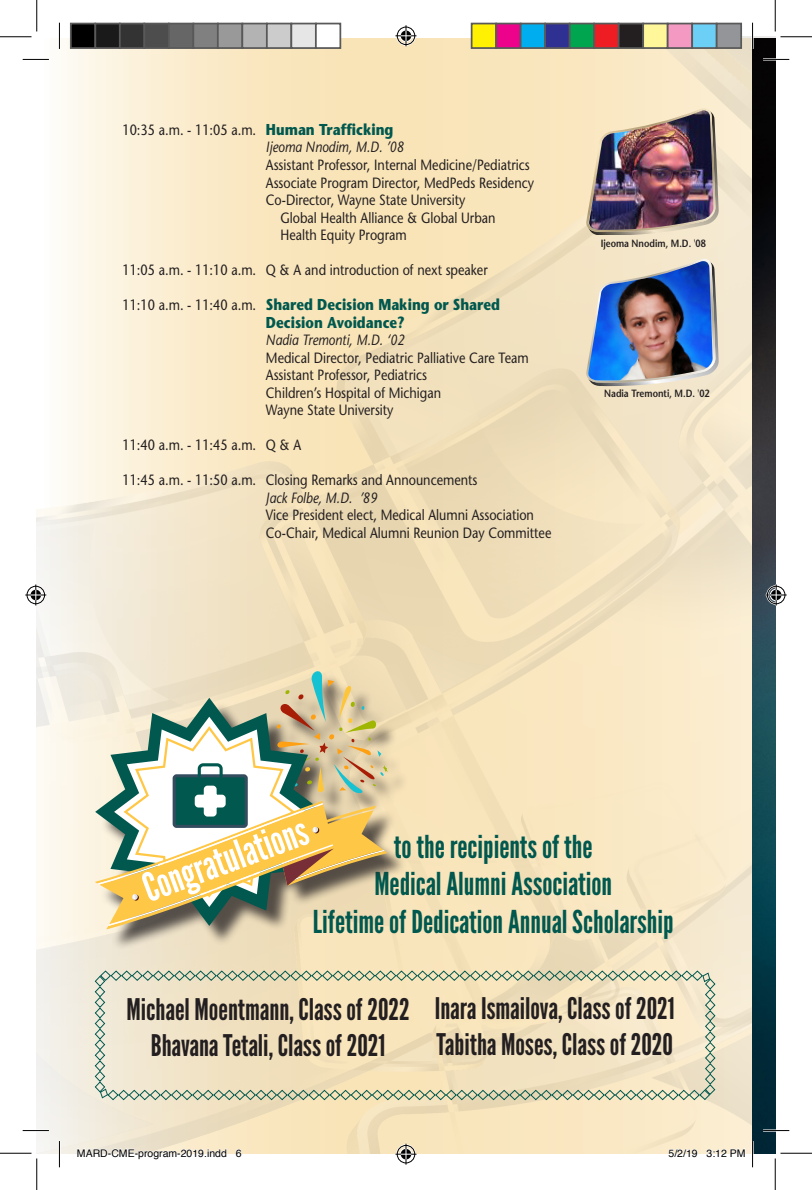
<style>
.page{position:relative;width:812px;height:1190px;background:#fff}
.page>*{position:absolute;margin:0;border:0;box-sizing:border-box;transform-origin:0 0}
.t1{font:31.5px "League Gothic";color:#00584e}
.t2{font:29.75px "League Gothic";color:#231f20}
.t3{font:700 15.75px/17.5px "Stone Sans";color:#00584e;scale:.85 1}
.t4{font:14.88px "Stone Sans";color:#231f20;scale:.85 1}
.t5{font:italic 14.88px "Stone Sans";color:#231f20;scale:.85 1}
.t6{font:600 10.5px "Stone Sans";color:#231f20;scale:.85 1}
.t7{font:10.5px "Helvetica";color:#000}
.s1{font-weight:700;font-size:15.75px;color:#00584e}
.s2{font-weight:400;font-size:14.88px;color:#231f20}
.s3{font-weight:400}
</style>
<div class="page">
<img style="left:37px;top:37px;width:738px;height:1116px">
<svg style="left:94px;top:970px;width:622px;height:131px;background:#e7dcbc"></svg>
<div style="left:99px;top:674px;width:310px;height:276px;background:#231f20;opacity:.75"></div>
<svg style="left:95px;top:670px;width:293px;height:259px"></svg>
<img style="left:752px;top:39px;width:23px;height:1114px">
<svg style="left:585px;top:108px;width:131px;height:126px;background:#ddcfb1"></svg>
<img style="left:589px;top:111px;width:125px;height:120px">
<svg style="left:585px;top:259px;width:131px;height:125px"></svg>
<img style="left:588px;top:261px;width:125px;height:120px">
<hr style="left:23px;top:58px;width:26px;height:3px;background:#fff">
<hr style="left:763px;top:58px;width:26px;height:3px;background:#fff">
<hr style="left:23px;top:1129px;width:26px;height:3px;background:#fff">
<hr style="left:763px;top:1129px;width:26px;height:3px;background:#fff">
<hr style="left:58px;top:23px;width:3px;height:26px;background:#fff">
<hr style="left:58px;top:1141px;width:3px;height:26px;background:#fff">
<hr style="left:751px;top:23px;width:3px;height:26px;background:#fff">
<hr style="left:751px;top:1141px;width:3px;height:26px;background:#fff">
<svg style="left:23px;top:59px;width:26px;height:1px"></svg>
<svg style="left:763px;top:59px;width:26px;height:1px"></svg>
<svg style="left:23px;top:1130px;width:26px;height:1px"></svg>
<svg style="left:763px;top:1130px;width:26px;height:1px"></svg>
<svg style="left:59px;top:23px;width:1px;height:26px"></svg>
<svg style="left:59px;top:1141px;width:1px;height:26px"></svg>
<svg style="left:752px;top:23px;width:1px;height:26px"></svg>
<svg style="left:752px;top:1141px;width:1px;height:26px"></svg>
<hr style="left:0;top:36px;width:32px;height:1px;background:#000">
<hr style="left:780px;top:36px;width:32px;height:1px;background:#000">
<hr style="left:0;top:1153px;width:32px;height:1px;background:#000">
<hr style="left:780px;top:1153px;width:32px;height:1px;background:#000">
<hr style="left:36px;top:0;width:1px;height:32px;background:#000">
<hr style="left:36px;top:1158px;width:1px;height:32px;background:#000">
<hr style="left:775px;top:0;width:1px;height:32px;background:#000">
<hr style="left:775px;top:1158px;width:1px;height:32px;background:#000">
<svg style="left:395px;top:25px;width:21px;height:21px"></svg>
<svg style="left:395px;top:1144px;width:21px;height:21px"></svg>
<svg style="left:25px;top:584px;width:21px;height:21px"></svg>
<svg style="left:766px;top:584px;width:21px;height:21px"></svg>
<div style="left:71px;top:24px;width:24px;height:24px;background:#000"></div>
<div style="left:70px;top:23px;width:26px;height:26px;border:2px solid #595959"></div>
<div style="left:95px;top:24px;width:25px;height:24px;background:#1a1a1a"></div>
<div style="left:94px;top:23px;width:27px;height:26px;border:2px solid #595959"></div>
<div style="left:120px;top:24px;width:24px;height:24px;background:#333"></div>
<div style="left:119px;top:23px;width:26px;height:26px;border:2px solid #595959"></div>
<div style="left:144px;top:24px;width:25px;height:24px;background:#4d4d4d"></div>
<div style="left:143px;top:23px;width:27px;height:26px;border:2px solid #595959"></div>
<div style="left:169px;top:24px;width:24px;height:24px;background:#666"></div>
<div style="left:168px;top:23px;width:26px;height:26px;border:2px solid #595959"></div>
<div style="left:193px;top:24px;width:25px;height:24px;background:#808080"></div>
<div style="left:192px;top:23px;width:27px;height:26px;border:2px solid #595959"></div>
<div style="left:218px;top:24px;width:24px;height:24px;background:#999"></div>
<div style="left:217px;top:23px;width:26px;height:26px;border:2px solid #595959"></div>
<div style="left:242px;top:24px;width:25px;height:24px;background:#b3b3b3"></div>
<div style="left:241px;top:23px;width:27px;height:26px;border:2px solid #595959"></div>
<div style="left:267px;top:24px;width:24px;height:24px;background:#ccc"></div>
<div style="left:266px;top:23px;width:26px;height:26px;border:2px solid #595959"></div>
<div style="left:291px;top:24px;width:25px;height:24px;background:#e6e6e6"></div>
<div style="left:290px;top:23px;width:27px;height:26px;border:2px solid #595959"></div>
<div style="left:316px;top:24px;width:24px;height:24px;background:#fff"></div>
<div style="left:315px;top:23px;width:26px;height:26px;border:2px solid #595959"></div>
<div style="left:472px;top:24px;width:24px;height:24px;background:#fff101"></div>
<div style="left:471px;top:23px;width:26px;height:26px;border:2px solid #595959"></div>
<div style="left:496px;top:24px;width:25px;height:24px;background:#ed028c"></div>
<div style="left:495px;top:23px;width:26px;height:26px;border:2px solid #595959"></div>
<div style="left:521px;top:24px;width:24px;height:24px;background:#00aeef"></div>
<div style="left:520px;top:23px;width:26px;height:26px;border:2px solid #595959"></div>
<div style="left:545px;top:24px;width:25px;height:24px;background:#2e3092"></div>
<div style="left:544px;top:23px;width:26px;height:26px;border:2px solid #595959"></div>
<div style="left:570px;top:24px;width:24px;height:24px;background:#00a54f"></div>
<div style="left:569px;top:23px;width:26px;height:26px;border:2px solid #595959"></div>
<div style="left:594px;top:24px;width:25px;height:24px;background:#ee1d23"></div>
<div style="left:593px;top:23px;width:26px;height:26px;border:2px solid #595959"></div>
<div style="left:619px;top:24px;width:24px;height:24px;background:#231f20"></div>
<div style="left:618px;top:23px;width:26px;height:26px;border:2px solid #595959"></div>
<div style="left:643px;top:24px;width:25px;height:24px;background:#fff79a"></div>
<div style="left:642px;top:23px;width:26px;height:26px;border:2px solid #595959"></div>
<div style="left:668px;top:24px;width:24px;height:24px;background:#f499c2"></div>
<div style="left:667px;top:23px;width:26px;height:26px;border:2px solid #595959"></div>
<div style="left:692px;top:24px;width:25px;height:24px;background:#6bcff6"></div>
<div style="left:691px;top:23px;width:26px;height:26px;border:2px solid #595959"></div>
<div style="left:717px;top:24px;width:24px;height:24px;background:#939598"></div>
<div style="left:716px;top:23px;width:26px;height:26px;border:2px solid #595959"></div>
<svg style="left:77px;top:1146px;width:150px;height:8px"></svg>
<svg style="left:235px;top:1149px;width:7px;height:5px"></svg>
<svg style="left:668px;top:1148px;width:30px;height:6px"></svg>
<svg style="left:706px;top:1146px;width:39px;height:8px"></svg>
<p class="t4" style="left:122px;top:121px;width:320px">10:35 a.m. - 11:05 a.m. <span class="s1">Human Trafficking</span></p>
<p class="t5" style="left:266px;top:138px;width:164px">Ijeoma Nnodim, M.D. ’08</p>
<p class="t4" style="left:266px;top:156px;width:312px">Assistant Professor, Internal Medicine/Pediatrics</p>
<p class="t4" style="left:266px;top:173px;width:317px">Associate Program Director, MedPeds Residency</p>
<p class="t4" style="left:266px;top:191px;width:236px">Co-Director, Wayne State University</p>
<p class="t4" style="left:280px;top:208px;width:255px">Global Health Alliance &amp; Global Urban</p>
<p class="t4" style="left:280px;top:226px;width:150px">Health Equity Program</p>
<p class="t4" style="left:122px;top:261px;width:431px">11:05 a.m. - 11:10 a.m. Q &amp; A and introduction of next speaker</p>
<p class="t3" style="left:266px;top:295px;width:277px;text-indent:-144px"><span class="s2">11:10 a.m. - 11:40 a.m.</span> Shared Decision Making or Shared<br>Decision Avoidance?</p>
<p class="t5" style="left:266px;top:331px;width:165px">Nadia Tremonti, M.D. ‘02</p>
<p class="t4" style="left:266px;top:348px;width:311px">Medical Director, Pediatric Palliative Care Team</p>
<p class="t4" style="left:266px;top:366px;width:191px">Assistant Professor, Pediatrics</p>
<p class="t4" style="left:266px;top:383px;width:208px">Children’s Hospital of Michigan</p>
<p class="t4" style="left:266px;top:401px;width:152px">Wayne State University</p>
<p class="t4" style="left:122px;top:436px;width:212px">11:40 a.m. - 11:45 a.m. Q &amp; A</p>
<p class="t4" style="left:122px;top:471px;width:419px">11:45 a.m. - 11:50 a.m. Closing Remarks and Announcements</p>
<p class="t5" style="left:266px;top:488px;width:133px">Jack Folbe, M.D. ’89</p>
<p class="t4" style="left:266px;top:506px;width:317px">Vice President elect, Medical Alumni Association</p>
<p class="t4" style="left:266px;top:523px;width:337px">Co-Chair, Medical Alumni Reunion Day Committee</p>
<p class="t6" style="left:601px;top:237px;width:125px">Ijeoma Nnodim, M.D. <span class="s3">'</span>08</p>
<p class="t6" style="left:604px;top:387px;width:126px">Nadia Tremonti, M.D. <span class="s3">'</span>02</p>
<p class="t1" style="left:394px;top:827px;width:200px">to the recipients of the</p>
<p class="t1" style="left:374px;top:865px;width:239px">Medical Alumni Association</p>
<p class="t1" style="left:313px;top:903px;width:362px">Lifetime of Dedication Annual Scholarship</p>
<p class="t2" style="left:126px;top:992px;width:285px">Michael Moentmann, Class of 2022</p>
<p class="t2" style="left:151px;top:1028px;width:236px">Bhavana Tetali, Class of 2021</p>
<p class="t2" style="left:435px;top:991px;width:241px">Inara Ismailova, Class of 2021</p>
<p class="t2" style="left:436px;top:1027px;width:238px">Tabitha Moses, Class of 2020</p>
<p class="t7" style="left:77px;top:1145px;width:166px">MARD-CME-program-2019.indd 6</p>
<p class="t7" style="left:668px;top:1145px;width:79px">5/2/19 3:12 PM</p>
</div>
